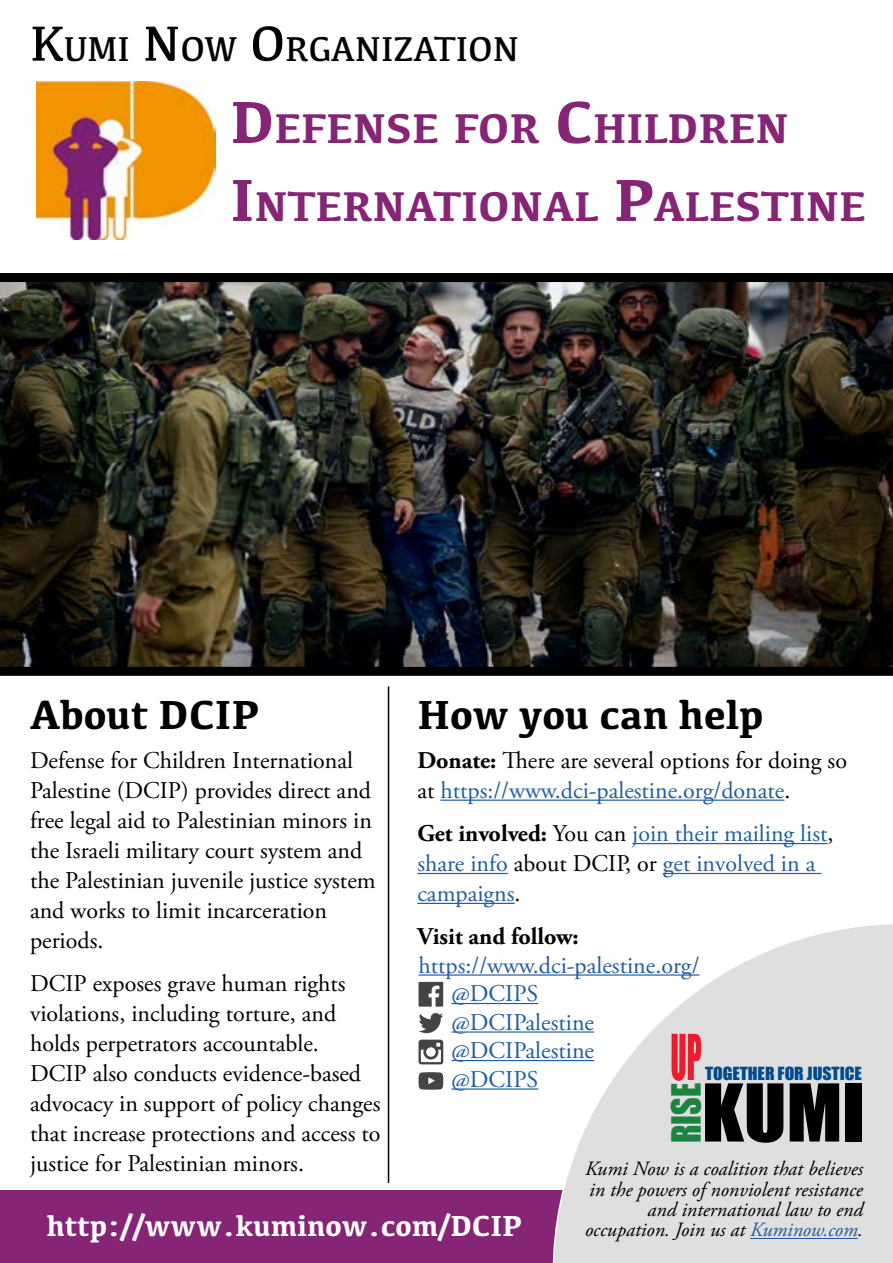
<style>
.page{position:relative;width:893px;height:1263px;background:#fff}
.page>*{position:absolute;margin:0;border:0;box-sizing:border-box;transform-origin:0 0}
.t1{font:73.5px "Impact";color:#000;scale:1.06 1}
.t2{font:700 43.05px/78px "Kefa";color:#862576}
.t3{font:700 42px "Kefa";color:#000}
.t4{font:37.05px "Impact";color:#1c8341;scale:.92 1}
.t5{font:35.7px "Kefa";color:#000}
.t6{font:700 30px "Kefa";color:#fff}
.t7{font:24px/29.8px "Adobe Garamond Pro";color:#000}
.t8{font:24px/28.5px "Adobe Garamond Pro";color:#215e9e}
.t9{font:700 24px "Adobe Garamond Pro";color:#000}
.t10{font:italic 20.25px/20.4px "Adobe Garamond Pro";color:#000;text-align:right}
.t11{font:16.65px "Impact";color:#004b8d;scale:1.06 1}
.s1{font-size:51px}
.s2{font-size:61.5px}
.s3{font-weight:700;color:#000}
.s4{color:#000}
.s5{color:#215e9e}
</style>
<div class="page">
<img style="left:0;top:282px;width:893px;height:385px">
<hr style="left:388px;top:686px;width:1px;height:497px;background:#000">
<div style="left:0;top:1191px;width:893px;height:72px;background:#862576"></div>
<hr style="left:440px;top:799px;width:344px;height:2px;background:#215e9e">
<hr style="left:632px;top:843px;width:195px;height:1px;background:#215e9e">
<hr style="left:417px;top:873px;width:91px;height:1px;background:#215e9e">
<hr style="left:663px;top:873px;width:158px;height:1px;background:#215e9e">
<hr style="left:417px;top:903px;width:98px;height:1px;background:#215e9e">
<div style="left:0;top:667px;width:893px;height:9px;background:#000"></div>
<hr style="left:418px;top:974px;width:281px;height:2px;background:#215e9e">
<hr style="left:452px;top:1003px;width:86px;height:1px;background:#215e9e">
<hr style="left:452px;top:1031px;width:142px;height:2px;background:#215e9e">
<hr style="left:452px;top:1060px;width:142px;height:1px;background:#215e9e">
<hr style="left:452px;top:1088px;width:86px;height:2px;background:#215e9e">
<svg style="left:419px;top:1072px;width:24px;height:18px"></svg>
<svg style="left:418px;top:1040px;width:25px;height:24px"></svg>
<svg style="left:419px;top:1013px;width:24px;height:20px"></svg>
<svg style="left:418px;top:982px;width:25px;height:25px"></svg>
<div style="left:0;top:273px;width:893px;height:9px;background:#000"></div>
<img style="left:36px;top:81px;width:179px;height:158px">
<svg style="left:553px;top:924px;width:340px;height:339px"></svg>
<svg style="left:671px;top:1034px;width:30px;height:47px"></svg>
<hr style="left:750px;top:1238px;width:108px;height:1px;background:#215e9e">
<h3 class="t5" style="left:30px;top:27px;width:487px"><span class="s1">K</span>UMI <span class="s1">N</span>OW <span class="s1">O</span> RGANIZATION</h3>
<h2 class="t2" style="left:230px;top:87px;width:637px"><span class="s2">D</span>EFENSE FOR <span class="s2">C</span>HILDREN<br><span class="s2">I</span>NTERNATIONAL <span class="s2">P</span>ALESTINE</h2>
<h3 class="t3" style="left:30px;top:686px;width:230px">About DCIP</h3>
<h3 class="t3" style="left:417px;top:687px;width:348px">How you can help</h3>
<p class="t8" style="left:417px;top:746px;width:431px;line-height:29.8px"><span class="s3">Donate:</span> <span class="s4">There are several options for doing so at</span> https://www.dci-palestine.org/donate<span class="s4">.</span></p>
<p class="t8" style="left:417px;top:819px;width:418px;line-height:29.8px"><span class="s3">Get involved:</span> <span class="s4">You can</span> join their mailing list<span class="s4">, </span>share info <span class="s4">about DCIP, or</span> get involved in a campaigns<span class="s4">.</span></p>
<p class="t9" style="left:417px;top:923px;width:163px">Visit and follow:</p>
<p class="t7" style="left:30px;top:747px;width:347px">Defense for Children International Palestine (DCIP) provides direct and free legal aid to Palestinian minors in the Israeli military court system and the Palestinian juvenile justice system and works to limit incarceration periods.</p>
<p class="t7" style="left:30px;top:970px;width:352px">DCIP exposes grave human rights violations, including torture, and holds perpetrators accountable.<br>DCIP also conducts evidence-based advocacy in support of policy changes that increase protections and access to justice for Palestinian minors.</p>
<p class="t8" style="left:452px;top:951px;width:249px;text-indent:-33px">https://www.dci-palestine.org/ @DCIPS<br>@DCIPalestine @DCIPalestine<br>@DCIPS</p>
<p class="t11" style="left:705px;top:1060px;width:150px">TOGETHER FOR JUSTICE</p>
<h3 class="t4" style="left:657px;top:1143px;width:67px;rotate:-90deg">RISE</h3>
<h1 class="t1" style="left:702px;top:1056px;width:155px">KUMI</h1>
<p class="t10" style="left:585px;top:1159px;width:279px">Kumi Now is a coalition that believes in the powers of nonviolent resistance and international law to end occupation. Join us at <span class="s5">Kuminow.com</span>.</p>
<p class="t6" style="left:47px;top:1206px;width:477px">http://www.kuminow.com/DCIP</p>
</div>
